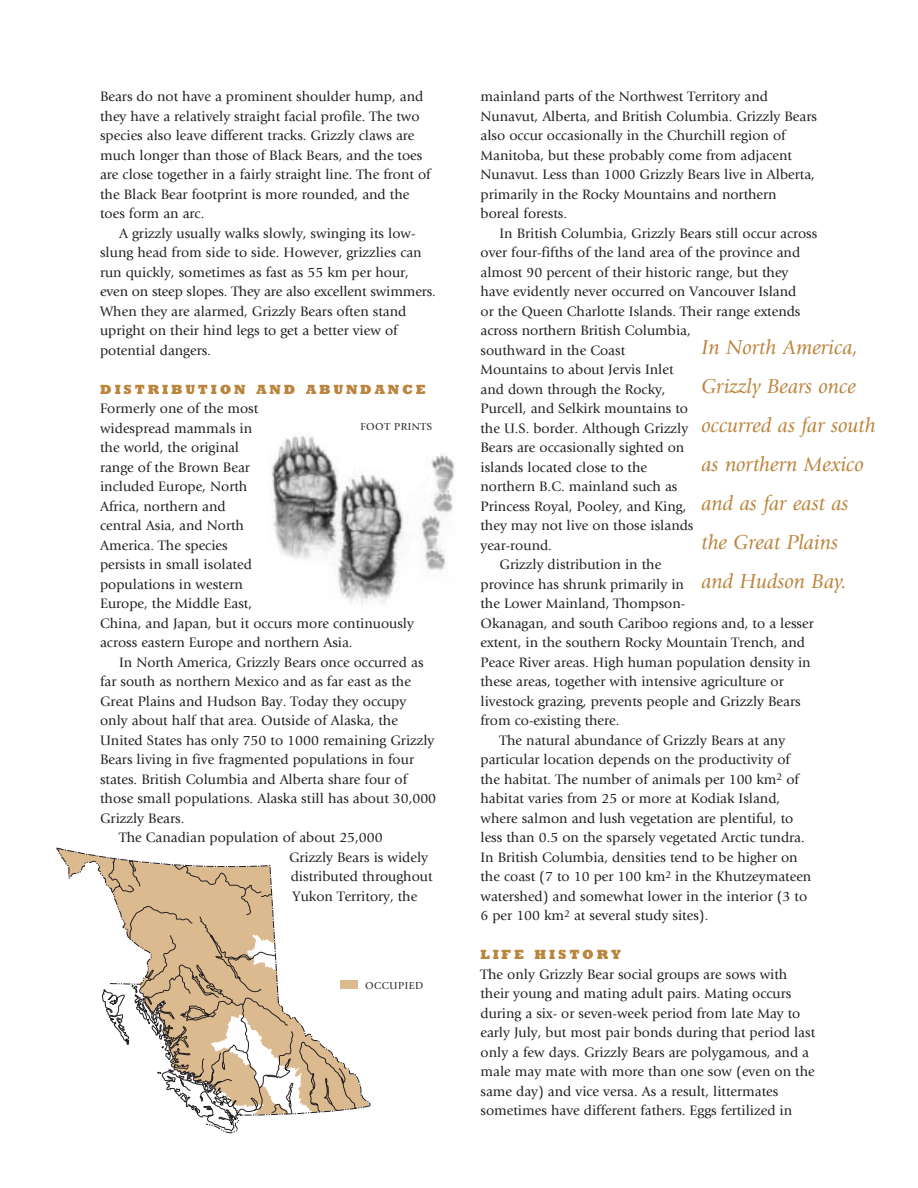
<style>
.page{position:relative;width:918px;height:1188px;background:#fff}
.page>*{position:absolute;margin:0;border:0;box-sizing:border-box;transform-origin:0 0}
.t1{font:italic 21px/39px "Giovanni";color:#ba853d}
.t2{font:14.25px/19.5px "Giovanni";color:#231f20}
.t3{font:800 13.5px "Rockwell";letter-spacing:.205em;color:#ba853d}
.t4{font:10.5px "Giovanni";letter-spacing:.055em;color:#231f20}
</style>
<div class="page">
<img style="left:271px;top:435px;width:183px;height:169px">
<svg style="left:56px;top:848px;width:315px;height:285px"></svg>
<p class="t2" style="left:100px;top:88px;width:332px">Bears do not have a prominent shoulder hump, and they have a relatively straight facial profile. The two species also leave different tracks. Grizzly claws are much longer than those of Black Bears, and the toes are close together in a fairly straight line. The front of the Black Bear footprint is more rounded, and the toes form an arc.</p>
<p class="t2" style="left:100px;top:225px;width:337px;text-indent:19px">A grizzly usually walks slowly, swinging its low&shy;slung head from side to side. However, grizzlies can run quickly, sometimes as fast as 55 km per hour, even on steep slopes. They are also excellent swimmers.<br>When they are alarmed, Grizzly Bears often stand upright on their hind legs to get a better view of potential dangers.</p>
<p class="t3" style="left:100px;top:385px;width:327px">DISTRIBUTION AND ABUNDANCE</p>
<p class="t2" style="left:100px;top:400px;width:315px">Formerly one of the most<br>widespread mammals in<br>the world, the original<br>range of the Brown Bear<br>included Europe, North<br>Africa, northern and<br>central Asia, and North<br>America. The species<br>persists in small isolated<br>populations in western<br>Europe, the Middle East,<br>China, and Japan, but it occurs more continuously across eastern Europe and northern Asia.</p>
<p class="t2" style="left:119px;top:654px;width:306px">In North America, Grizzly Bears once occurred as</p>
<p class="t2" style="left:100px;top:673px;width:312px">far south as northern Mexico and as far east as the</p>
<p class="t2" style="left:100px;top:693px;width:308px">Great Plains and Hudson Bay. Today they occupy</p>
<p class="t2" style="left:100px;top:712px;width:299px">only about half that area. Outside of Alaska, the</p>
<p class="t2" style="left:100px;top:732px;width:336px">United States has only 750 to 1000 remaining Grizzly</p>
<p class="t2" style="left:100px;top:751px;width:315px">Bears living in five fragmented populations in four</p>
<p class="t2" style="left:100px;top:771px;width:309px">states. British Columbia and Alberta share four of</p>
<p class="t2" style="left:100px;top:790px;width:338px">those small populations. Alaska still has about 30,000</p>
<p class="t2" style="left:100px;top:810px;width:86px">Grizzly Bears.</p>
<p class="t2" style="left:119px;top:829px;width:265px">The Canadian population of about 25,000</p>
<p class="t2" style="left:289px;top:849px;width:141px">Grizzly Bears is widely</p>
<p class="t2" style="left:291px;top:868px;width:143px">distributed throughout</p>
<p class="t2" style="left:293px;top:888px;width:126px">Yukon Territory, the</p>
<p class="t4" style="left:360px;top:422px;width:73px">FOOT PRINTS</p>
<p class="t4" style="left:365px;top:981px;width:60px">OCCUPIED</p>
<p class="t2" style="left:480px;top:88px;width:338px">mainland parts of the Northwest Territory and Nunavut, Alberta, and British Columbia. Grizzly Bears also occur occasionally in the Churchill region of Manitoba, but these probably come from adjacent Nunavut. Less than 1000 Grizzly Bears live in Alberta, primarily in the Rocky Mountains and northern boreal forests.</p>
<p class="t2" style="left:500px;top:225px;width:319px">In British Columbia, Grizzly Bears still occur across</p>
<p class="t2" style="left:480px;top:244px;width:321px">over four-fifths of the land area of the province and</p>
<p class="t2" style="left:480px;top:264px;width:310px">almost 90 percent of their historic range, but they</p>
<p class="t2" style="left:480px;top:283px;width:317px">have evidently never occurred on Vancouver Island</p>
<p class="t2" style="left:480px;top:303px;width:322px">or the Queen Charlotte Islands. Their range extends</p>
<p class="t2" style="left:480px;top:322px;width:212px">across northern British Columbia,</p>
<p class="t2" style="left:480px;top:342px;width:146px">southward in the Coast</p>
<p class="t2" style="left:480px;top:361px;width:195px">Mountains to about Jervis Inlet</p>
<p class="t2" style="left:480px;top:381px;width:187px">and down through the Rocky,</p>
<p class="t2" style="left:480px;top:400px;width:209px">Purcell, and Selkirk mountains to</p>
<p class="t2" style="left:480px;top:420px;width:209px">the U.S. border. Although Grizzly</p>
<p class="t2" style="left:480px;top:439px;width:205px">Bears are occasionally sighted on</p>
<p class="t2" style="left:480px;top:459px;width:168px">islands located close to the</p>
<p class="t2" style="left:480px;top:478px;width:199px">northern B.C. mainland such as</p>
<p class="t2" style="left:480px;top:498px;width:207px">Princess Royal, Pooley, and King,</p>
<p class="t2" style="left:480px;top:517px;width:215px">they may not live on those islands</p>
<p class="t2" style="left:480px;top:537px;width:73px">year-round.</p>
<p class="t2" style="left:500px;top:556px;width:163px">Grizzly distribution in the</p>
<p class="t2" style="left:480px;top:576px;width:205px">province has shrunk primarily in</p>
<p class="t2" style="left:480px;top:595px;width:206px">the Lower Mainland, Thompson-</p>
<p class="t2" style="left:480px;top:615px;width:335px">Okanagan, and south Cariboo regions and, to a lesser</p>
<p class="t2" style="left:480px;top:634px;width:326px">extent, in the southern Rocky Mountain Trench, and</p>
<p class="t2" style="left:480px;top:654px;width:332px">Peace River areas. High human population density in</p>
<p class="t2" style="left:480px;top:673px;width:305px">these areas, together with intensive agriculture or</p>
<p class="t2" style="left:480px;top:693px;width:322px">livestock grazing, prevents people and Grizzly Bears</p>
<p class="t2" style="left:480px;top:712px;width:141px">from co-existing there.</p>
<p class="t2" style="left:500px;top:732px;width:287px">The natural abundance of Grizzly Bears at any</p>
<p class="t2" style="left:480px;top:751px;width:311px">particular location depends on the productivity of</p>
<p class="t2" style="left:480px;top:771px;width:320px">the habitat. The number of animals per 100 km<sup>2</sup> of</p>
<p class="t2" style="left:480px;top:790px;width:301px">habitat varies from 25 or more at Kodiak Island,</p>
<p class="t2" style="left:480px;top:810px;width:314px">where salmon and lush vegetation are plentiful, to</p>
<p class="t2" style="left:480px;top:829px;width:326px">less than 0.5 on the sparsely vegetated Arctic tundra.</p>
<p class="t2" style="left:480px;top:849px;width:319px">In British Columbia, densities tend to be higher on</p>
<p class="t2" style="left:480px;top:868px;width:332px">the coast (7 to 10 per 100 km<sup>2</sup> in the Khutzeymateen</p>
<p class="t2" style="left:480px;top:888px;width:328px">watershed) and somewhat lower in the interior (3 to</p>
<p class="t2" style="left:480px;top:907px;width:229px">6 per 100 km<sup>2</sup> at several study sites).</p>
<p class="t3" style="left:480px;top:950px;width:142px">LIFE HISTORY</p>
<p class="t2" style="left:480px;top:966px;width:336px">The only Grizzly Bear social groups are sows with their young and mating adult pairs. Mating occurs during a six- or seven-week period from late May to early July, but most pair bonds during that period last only a few days. Grizzly Bears are polygamous, and a male may mate with more than one sow (even on the same day) and vice versa. As a result, littermates sometimes have different fathers. Eggs fertilized in</p>
<h1 class="t1" style="left:702px;top:330px;width:176px">In North America,<br>Grizzly Bears once occurred as far south as northern Mexico and as far east as the Great Plains<br>and Hudson Bay.</h1>
</div>
